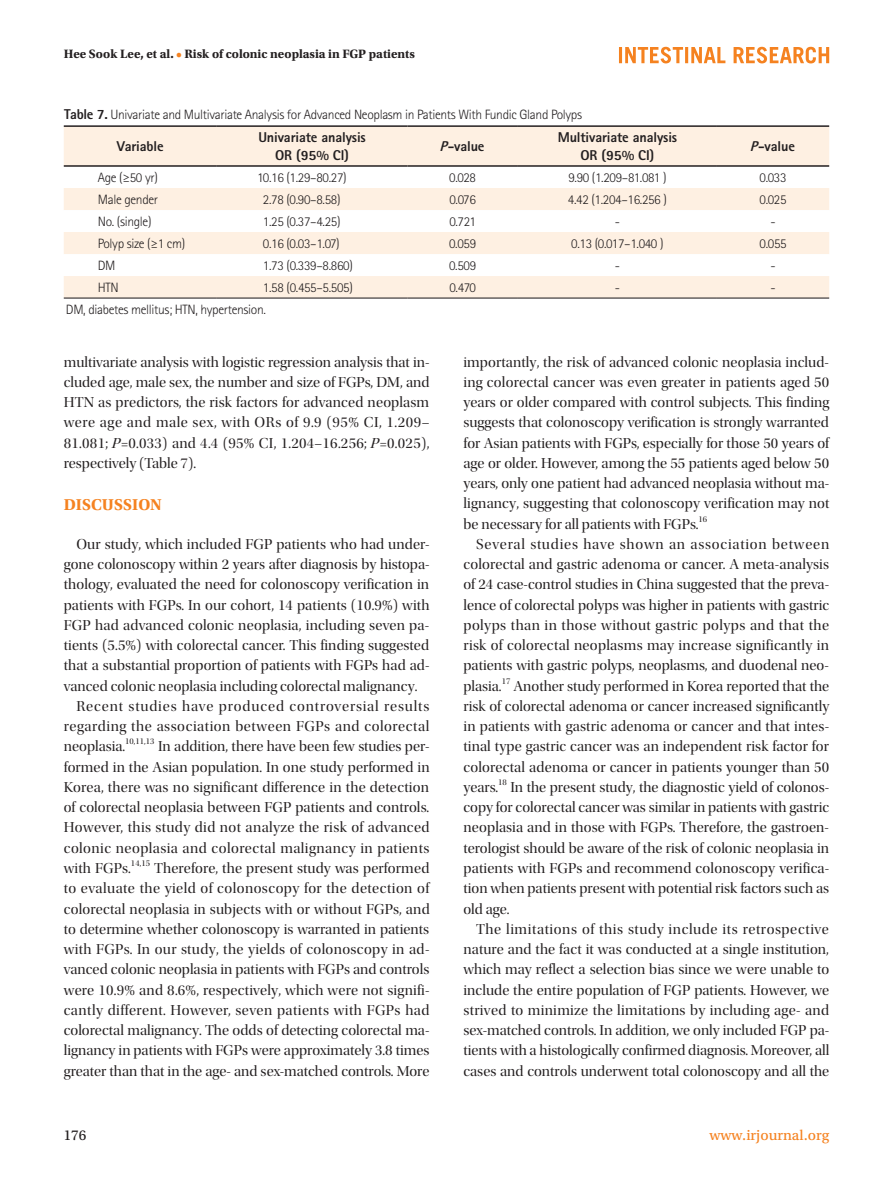
<style>
.page{position:relative;width:893px;height:1191px;background:#fff}
.page>*{position:absolute;margin:0;border:0;box-sizing:border-box;transform-origin:0 0}
.t1{font:700 16.5px "Utopia Std";color:#f58220}
.t2{font:15px/20.2px "Utopia Std Disp";letter-spacing:.005em;color:#231f20;text-align:justify}
.t3{font:15px "Utopia Std Disp";letter-spacing:.035em;color:#231f20}
.t4{font:15px "Utopia Std Disp";letter-spacing:.055em;color:#231f20}
.t5{font:15px "Utopia Std Capt";color:#f58220}
.t6{font:15px "Utopia Std Capt";color:#231f20}
.t7{font:800 14.25px/17.1px "Rotis Sans Serif Std";letter-spacing:-.01em;color:#231f20;text-align:center}
.t8{font:300 13.5px "Rotis Sans Serif Std";letter-spacing:-.025em;color:#231f20}
.t9{font:700 12.75px "Utopia Std";color:#231f20}
.t10{font:8.7px "Utopia Std Disp";color:#231f20}
.s1{color:#f58220}
.s2{font-weight:800;font-size:14.25px}
.s3{font-style:italic}
</style>
<div class="page">
<svg style="left:619px;top:47px;width:210px;height:16px"></svg>
<svg style="left:64px;top:127px;width:765px;height:170px;fill:#fef0e2"></svg>
<hr style="left:64px;top:125px;width:153px;height:2px;background:#231f20">
<hr style="left:217px;top:125px;width:190px;height:2px;background:#231f20">
<hr style="left:407px;top:125px;width:111px;height:2px;background:#231f20">
<hr style="left:518px;top:125px;width:199px;height:2px;background:#231f20">
<hr style="left:717px;top:125px;width:112px;height:2px;background:#231f20">
<hr style="left:64px;top:165px;width:153px;height:2px;background:#231f20">
<hr style="left:217px;top:165px;width:190px;height:2px;background:#231f20">
<hr style="left:407px;top:165px;width:111px;height:2px;background:#231f20">
<hr style="left:518px;top:165px;width:199px;height:2px;background:#231f20">
<hr style="left:717px;top:165px;width:112px;height:2px;background:#231f20">
<hr style="left:64px;top:297px;width:153px;height:1px;background:#231f20">
<hr style="left:217px;top:297px;width:190px;height:1px;background:#231f20">
<hr style="left:407px;top:297px;width:111px;height:1px;background:#231f20">
<hr style="left:518px;top:297px;width:199px;height:1px;background:#231f20">
<hr style="left:717px;top:297px;width:112px;height:1px;background:#231f20">
<p class="t9" style="left:64px;top:47px;width:353px">Hee Sook Lee, et al. <span class="s1">•</span> Risk of colonic neoplasia in FGP patients</p>
<p class="t8" style="left:64px;top:106px;width:519px"><span class="s2">Table 7.</span> Univariate and Multivariate Analysis for Advanced Neoplasm in Patients With Fundic Gland Polyps</p>
<p class="t7" style="left:117px;top:137px;width:48px">Variable</p>
<p class="t7" style="left:258px;top:129px;width:109px">Univariate analysis<br>OR (95% CI)</p>
<p class="t7" style="left:439px;top:137px;width:47px"><span class="s3">P</span>-value</p>
<p class="t7" style="left:558px;top:129px;width:121px">Multivariate analysis<br>OR (95% CI)</p>
<p class="t7" style="left:750px;top:137px;width:47px"><span class="s3">P</span>-value</p>
<p class="t8" style="left:98px;top:169px;width:62px">Age (≥50 yr)</p>
<p class="t8" style="left:257px;top:169px;width:91px">10.16 (1.29–80.27)</p>
<p class="t8" style="left:449px;top:169px;width:28px">0.028</p>
<p class="t8" style="left:568px;top:169px;width:100px">9.90 (1.209–81.081 )</p>
<p class="t8" style="left:759px;top:169px;width:29px">0.033</p>
<p class="t8" style="left:98px;top:191px;width:62px">Male gender</p>
<p class="t8" style="left:263px;top:191px;width:79px">2.78 (0.90–8.58)</p>
<p class="t8" style="left:449px;top:191px;width:28px">0.076</p>
<p class="t8" style="left:568px;top:191px;width:101px">4.42 (1.204–16.256 )</p>
<p class="t8" style="left:760px;top:191px;width:28px">0.025</p>
<p class="t8" style="left:98px;top:213px;width:55px">No. (single)</p>
<p class="t8" style="left:263px;top:213px;width:79px">1.25 (0.37–4.25)</p>
<p class="t8" style="left:449px;top:213px;width:28px">0.721</p>
<p class="t8" style="left:615px;top:213px;width:7px">-</p>
<p class="t8" style="left:770px;top:213px;width:7px">-</p>
<p class="t8" style="left:98px;top:235px;width:89px">Polyp size (≥1 cm)</p>
<p class="t8" style="left:263px;top:235px;width:78px">0.16 (0.03–1.07)</p>
<p class="t8" style="left:449px;top:235px;width:29px">0.059</p>
<p class="t8" style="left:571px;top:235px;width:94px">0.13 (0.017–1.040 )</p>
<p class="t8" style="left:759px;top:235px;width:29px">0.055</p>
<p class="t8" style="left:98px;top:257px;width:19px">DM</p>
<p class="t8" style="left:263px;top:257px;width:91px">1.73 (0.339–8.860)</p>
<p class="t8" style="left:449px;top:257px;width:29px">0.509</p>
<p class="t8" style="left:615px;top:257px;width:7px">-</p>
<p class="t8" style="left:770px;top:257px;width:7px">-</p>
<p class="t8" style="left:98px;top:279px;width:22px">HTN</p>
<p class="t8" style="left:263px;top:279px;width:91px">1.58 (0.455–5.505)</p>
<p class="t8" style="left:449px;top:279px;width:28px">0.470</p>
<p class="t8" style="left:615px;top:279px;width:7px">-</p>
<p class="t8" style="left:770px;top:279px;width:7px">-</p>
<p class="t8" style="left:66px;top:301px;width:201px">DM, diabetes mellitus; HTN, hypertension.</p>
<p class="t2" style="left:64px;top:352px;width:367px">multivariate analysis with logistic regression analysis that in&shy;cluded age, male sex, the number and size of FGPs, DM, and HTN as predictors, the risk factors for advanced neoplasm were age and male sex, with ORs of 9.9 (95% CI, 1.209– 81.081; <span class="s3">P</span>=0.033) and 4.4 (95% CI, 1.204–16.256; <span class="s3">P</span>=0.025), respectively (Table 7).</p>
<p class="t1" style="left:64px;top:494px;width:100px">DISCUSSION</p>
<p class="t2" style="left:77px;top:534px;width:354px">Our study, which included FGP patients who had under-</p>
<p class="t2" style="left:64px;top:554px;width:367px">gone colonoscopy within 2 years after diagnosis by histopa-</p>
<p class="t2" style="left:64px;top:575px;width:367px">thology, evaluated the need for colonoscopy verification in</p>
<p class="t2" style="left:64px;top:595px;width:367px">patients with FGPs. In our cohort, 14 patients (10.9%) with</p>
<p class="t2" style="left:64px;top:615px;width:367px">FGP had advanced colonic neoplasia, including seven pa-</p>
<p class="t2" style="left:64px;top:635px;width:367px">tients (5.5%) with colorectal cancer. This finding suggested</p>
<p class="t2" style="left:64px;top:656px;width:367px">that a substantial proportion of patients with FGPs had ad-</p>
<p class="t2" style="left:64px;top:676px;width:355px">vanced colonic neoplasia including colorectal malignancy.</p>
<p class="t4" style="left:77px;top:698px;width:354px">Recent studies have produced controversial results</p>
<p class="t3" style="left:64px;top:718px;width:367px">regarding the association between FGPs and colorectal</p>
<p class="t2" style="left:64px;top:737px;width:63px">neoplasia.</p>
<p class="t10" style="left:125px;top:737px;width:31px">10,11,13</p>
<p class="t2" style="left:64px;top:737px;width:367px;text-indent:94px">In addition, there have been few studies per&shy;formed in the Asian population. In one study performed in Korea, there was no significant difference in the detection of colorectal neoplasia between FGP patients and controls.<br>However, this study did not analyze the risk of advanced colonic neoplasia and colorectal malignancy in patients with FGPs.</p>
<p class="t10" style="left:131px;top:858px;width:21px">14,15</p>
<p class="t2" style="left:64px;top:858px;width:367px;text-indent:90px">Therefore, the present study was performed to evaluate the yield of colonoscopy for the detection of colorectal neoplasia in subjects with or without FGPs, and to determine whether colonoscopy is warranted in patients with FGPs. In our study, the yields of colonoscopy in ad&shy;vanced colonic neoplasia in patients with FGPs and controls were 10.9% and 8.6%, respectively, which were not signifi&shy;cantly different. However, seven patients with FGPs had colorectal malignancy. The odds of detecting colorectal ma&shy;lignancy in patients with FGPs were approximately 3.8 times greater than that in the age- and sex-matched controls. More</p>
<p class="t2" style="left:463px;top:352px;width:367px">importantly, the risk of advanced colonic neoplasia includ&shy;ing colorectal cancer was even greater in patients aged 50 years or older compared with control subjects. This finding suggests that colonoscopy verification is strongly warranted for Asian patients with FGPs, especially for those 50 years of age or older. However, among the 55 patients aged below 50 years, only one patient had advanced neoplasia without ma&shy;lignancy, suggesting that colonoscopy verification may not be necessary for all patients with FGPs.</p>
<p class="t10" style="left:698px;top:514px;width:10px">16</p>
<p class="t2" style="left:463px;top:534px;width:367px;text-indent:13px">Several studies have shown an association between colorectal and gastric adenoma or cancer. A meta-analysis of 24 case-control studies in China suggested that the preva&shy;lence of colorectal polyps was higher in patients with gastric polyps than in those without gastric polyps and that the risk of colorectal neoplasms may increase significantly in patients with gastric polyps, neoplasms, and duodenal neo&shy;plasia.</p>
<p class="t10" style="left:502px;top:676px;width:10px">17</p>
<p class="t2" style="left:463px;top:676px;width:367px;text-indent:50px">Another study performed in Korea reported that the risk of colorectal adenoma or cancer increased significantly in patients with gastric adenoma or cancer and that intes&shy;tinal type gastric cancer was an independent risk factor for colorectal adenoma or cancer in patients younger than 50 years.</p>
<p class="t10" style="left:498px;top:777px;width:10px">18</p>
<p class="t2" style="left:463px;top:777px;width:367px;text-indent:47px">In the present study, the diagnostic yield of colonos&shy;copy for colorectal cancer was similar in patients with gastric neoplasia and in those with FGPs. Therefore, the gastroen&shy;terologist should be aware of the risk of colonic neoplasia in patients with FGPs and recommend colonoscopy verifica&shy;tion when patients present with potential risk factors such as old age.</p>
<p class="t2" style="left:463px;top:919px;width:367px;text-indent:13px">The limitations of this study include its retrospective nature and the fact it was conducted at a single institution, which may reflect a selection bias since we were unable to include the entire population of FGP patients. However, we strived to minimize the limitations by including age- and sex-matched controls. In addition, we only included FGP pa&shy;tients with a histologically confirmed diagnosis. Moreover, all cases and controls underwent total colonoscopy and all the</p>
<p class="t6" style="left:64px;top:1126px;width:24px">176</p>
<p class="t5" style="left:710px;top:1126px;width:121px">www.irjournal.org</p>
</div>
